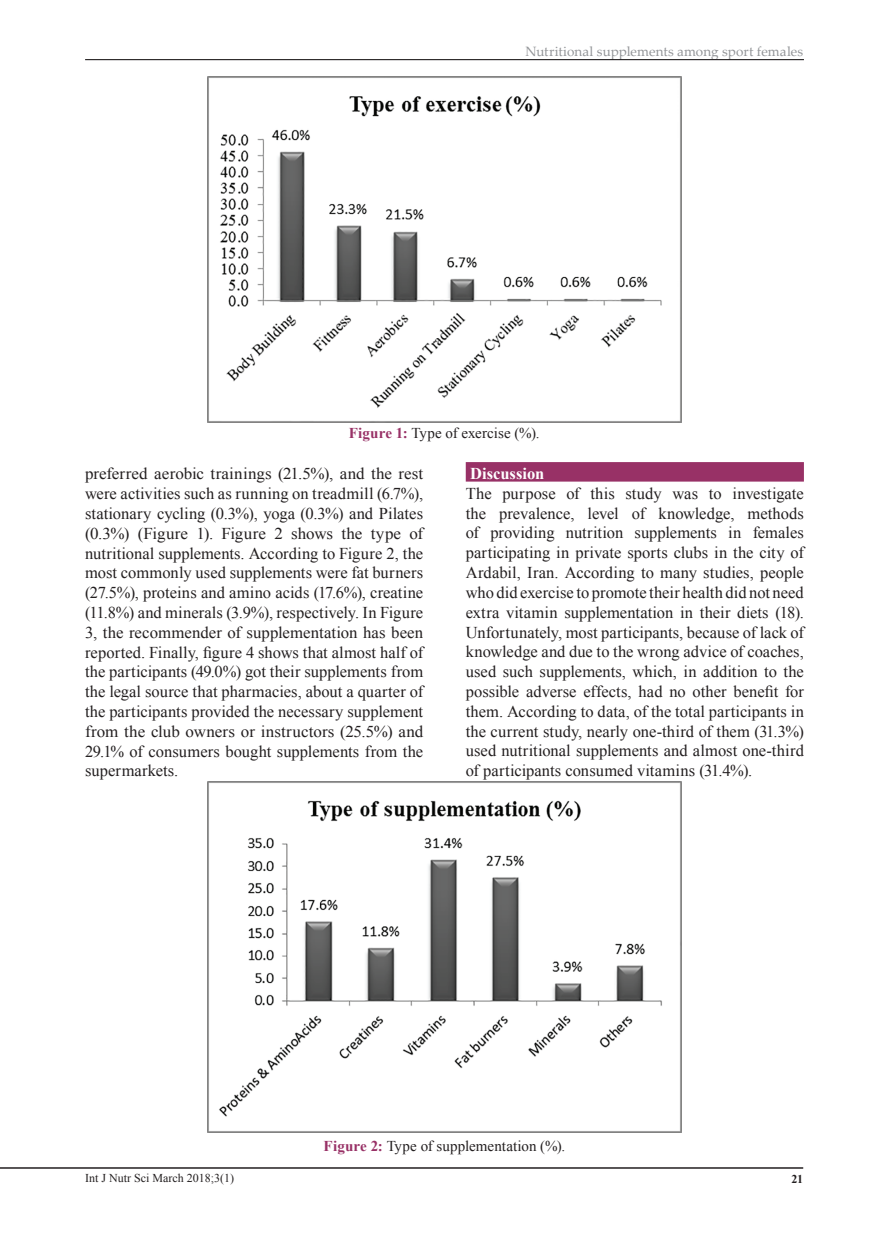
<style>
.page{position:relative;width:889px;height:1242px;background:#fff}
.page>*{position:absolute;margin:0;border:0;box-sizing:border-box;transform-origin:0 0}
.t1{font:16.5px/19.8px "Times New Roman";letter-spacing:.005em;color:#231f20;text-align:justify}
.t2{font:700 16.5px "Times New Roman";color:#fff}
.t3{font:15px "Times New Roman";letter-spacing:.005em;color:#231f20}
.t4{font:13.5px "Palatino Linotype";letter-spacing:.005em;color:#939598}
.t5{font:12px "Times New Roman";color:#231f20}
.t6{font:700 12px "Times New Roman";color:#231f20}
.s1{font-weight:700;color:#983166}
</style>
<div class="page">
<hr style="left:85px;top:59px;width:719px;height:1px;background:#231f20">
<hr style="left:0;top:1167px;width:803px;height:1px;background:#231f20">
<div style="left:466px;top:462px;width:338px;height:19px;background:#983166"></div>
<img style="left:207px;top:77px;width:474px;height:345px">
<img style="left:207px;top:781px;width:474px;height:351px">
<p class="t4" style="left:525px;top:41px;width:279px">Nutritional supplements among sport females</p>
<p class="t3" style="left:349px;top:422px;width:192px"><span class="s1">Figure 1:</span> Type of exercise (%).</p>
<p class="t1" style="left:85px;top:463px;width:340px">preferred aerobic trainings (21.5%), and the rest were activities such as running on treadmill (6.7%), stationary cycling (0.3%), yoga (0.3%) and Pilates (0.3%) (Figure 1). Figure 2 shows the type of nutritional supplements. According to Figure 2, the most commonly used supplements were fat burners (27.5%), proteins and amino acids (17.6%), creatine (11.8%) and minerals (3.9%), respectively. In Figure 3, the recommender of supplementation has been reported. Finally, figure 4 shows that almost half of the participants (49.0%) got their supplements from the legal source that pharmacies, about a quarter of the participants provided the necessary supplement from the club owners or instructors (25.5%) and 29.1% of consumers bought supplements from the supermarkets.</p>
<p class="t2" style="left:470px;top:461px;width:76px">Discussion</p>
<p class="t1" style="left:466px;top:483px;width:340px">The purpose of this study was to investigate the prevalence, level of knowledge, methods of providing nutrition supplements in females participating in private sports clubs in the city of Ardabil, Iran. According to many studies, people who did exercise to promote their health did not need extra vitamin supplementation in their diets (18).<br>Unfortunately, most participants, because of lack of knowledge and due to the wrong advice of coaches, used such supplements, which, in addition to the possible adverse effects, had no other benefit for them. According to data, of the total participants in the current study, nearly one-third of them (31.3%) used nutritional supplements and almost one-third of participants consumed vitamins (31.4%).</p>
<p class="t3" style="left:323px;top:1135px;width:243px"><span class="s1">Figure 2:</span> Type of supplementation (%).</p>
<p class="t5" style="left:85px;top:1169px;width:150px">Int J Nutr Sci March 2018;3(1)</p>
<p class="t6" style="left:791px;top:1170px;width:13px">21</p>
</div>
